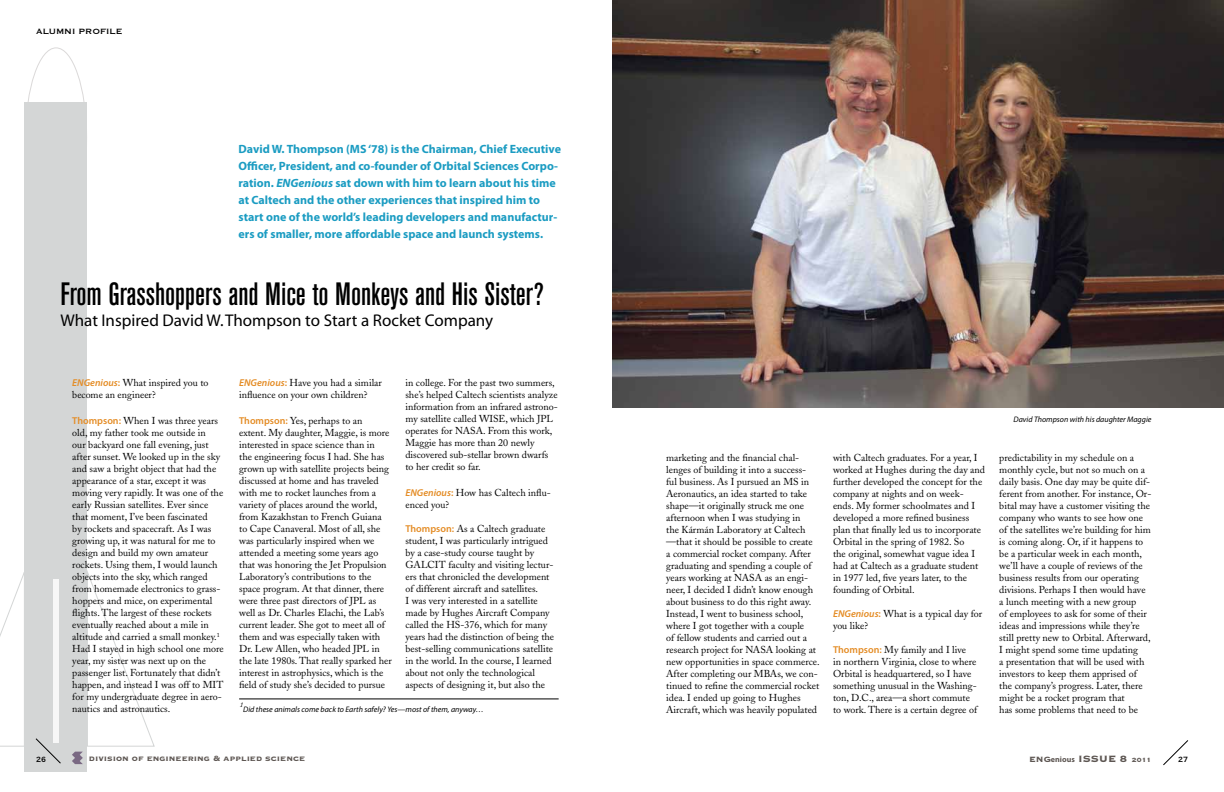
<style>
.page{position:relative;width:1224px;height:792px;background:#fff}
.page>*{position:absolute;margin:0;border:0;box-sizing:border-box;transform-origin:0 0}
.t1{font:500 condensed 32px "Akzidenz Grotesk BE";color:#000}
.t2{font:17px "Myriad";color:#000}
.t3{font:700 12px/17px "Myriad Pro";color:#1b9cc2}
.t4{font:10px/12px "Adobe Caslon";color:#000}
.t5{font:10px "Copperplate Thirty Three BC";color:#5d5652}
.t6{font:10px "Copperplate Thirty One BC";color:#000}
.t7{font:10px "Copperplate Thirty BC";color:#000}
.t8{font:italic 8px "Myriad Pro";color:#000}
.t9{font:700 8px "Myriad Pro";color:#5d5652}
.t10{font:italic 7px "Adobe Caslon";color:#000}
.s1{font-style:italic}
.s2{font-family:"Myriad Pro";font-weight:600;font-style:italic;color:#e48c25}
.s3{font-family:"Myriad Pro";font-weight:600;color:#e48c25}
.s4{font-family:"Copperplate Thirty Three BC";font-weight:400;font-size:10px}
.s5{font-family:"Copperplate Thirty Three BC";font-weight:400;font-size:12px}
.s6{font-family:"Copperplate Thirty Three BC";font-weight:400}
</style>
<div class="page">
<svg style="left:1163px;top:740px;width:25px;height:25px"></svg>
<div style="left:25px;top:102px;width:62px;height:670px;background:#d4d6d6"></div>
<div style="left:24px;top:764px;width:63px;height:8px;background:#d4d6d6"></div>
<img style="left:612px;top:0;width:612px;height:407px">
<svg style="left:0;top:571px;width:155px;height:193px"></svg>
<hr style="left:239px;top:699px;width:320px;height:1px;background:#000">
<p class="t6" style="left:36px;top:27px;width:88px">ALUMNI PROFILE</p>
<p class="t3" style="left:238px;top:140px;width:324px">David W. Thompson (MS ‘78) is the Chairman, Chief Executive Officer, President, and co-founder of Orbital Sciences Corpo&shy;ration. <span class="s1">ENGenious</span> sat down with him to learn about his time at Caltech and the other experiences that inspired him to start one of the world’s leading developers and manufactur&shy;ers of smaller, more affordable space and launch systems.</p>
<h1 class="t1" style="left:60px;top:276px;width:485px">From Grasshoppers and Mice to Monkeys and His Sister?</h1>
<h2 class="t2" style="left:60px;top:312px;width:434px">What Inspired David W. Thompson to Start a Rocket Company</h2>
<p class="t4" style="left:72px;top:377px;width:138px"><span class="s2">ENGenious</span><span class="s3">:</span> What inspired you to become an engineer?</p>
<p class="t4" style="left:72px;top:415px;width:153px"><span class="s3">Thompson:</span> When I was three years old, my father took me outside in<br>our backyard one fall evening, just after sunset. We looked up in the sky and saw a bright object that had the appearance of a star, except it was moving very rapidly. It was one of the early Russian satellites. Ever since that moment, I’ve been fascinated<br>by rockets and spacecraft. As I was growing up, it was natural for me to design and build my own amateur rockets. Using them, I would launch objects into the sky, which ranged from homemade electronics to grass&shy;hoppers and mice, on experimental flights. The largest of these rockets eventually reached about a mile in altitude and carried a small monkey.<sup>1<br></sup>Had I stayed in high school one more year, my sister was next up on the passenger list. Fortunately that didn’t happen, and instead I was off to MIT for my undergraduate degree in aero&shy;nautics and astronautics.</p>
<p class="t4" style="left:239px;top:377px;width:144px"><span class="s2">ENGenious</span><span class="s3">:</span> Have you had a similar influence on your own children?</p>
<p class="t4" style="left:239px;top:415px;width:154px"><span class="s3">Thompson:</span> Yes, perhaps to an extent. My daughter, Maggie, is more interested in space science than in<br>the engineering focus I had. She has grown up with satellite projects being discussed at home and has traveled with me to rocket launches from a variety of places around the world, from Kazakhstan to French Guiana to Cape Canaveral. Most of all, she was particularly inspired when we attended a meeting some years ago that was honoring the Jet Propulsion Laboratory’s contributions to the space program. At that dinner, there were three past directors of JPL as well as Dr. Charles Elachi, the Lab’s current leader. She got to meet all of them and was especially taken with Dr. Lew Allen, who headed JPL in the late 1980s. That really sparked her interest in astrophysics, which is the field of study she’s decided to pursue</p>
<p class="t4" style="left:405px;top:377px;width:154px">in college. For the past two summers, she’s helped Caltech scientists analyze information from an infrared astrono&shy;my satellite called WISE, which JPL operates for NASA. From this work, Maggie has more than 20 newly discovered sub-stellar brown dwarfs to her credit so far.</p>
<p class="t4" style="left:405px;top:487px;width:147px"><span class="s2">ENGenious</span><span class="s3">:</span> How has Caltech influ&shy;enced you?</p>
<p class="t4" style="left:405px;top:523px;width:150px"><span class="s3">Thompson:</span> As a Caltech graduate student, I was particularly intrigued by a case-study course taught by GALCIT faculty and visiting lectur&shy;ers that chronicled the development of different aircraft and satellites.<br>I was very interested in a satellite made by Hughes Aircraft Company called the HS-376, which for many years had the distinction of being the best-selling communications satellite in the world. In the course, I learned about not only the technological aspects of designing it, but also the</p>
<p class="t10" style="left:240px;top:701px;width:5px">1</p>
<p class="t8" style="left:243px;top:705px;width:242px">Did these animals come back to Earth safely? Yes—most of them, anyway…</p>
<p class="t4" style="left:666px;top:452px;width:155px">marketing and the financial chal&shy;lenges of building it into a success-<br>ful business. As I pursued an MS in Aeronautics, an idea started to take shape—it originally struck me one afternoon when I was studying in<br>the Kármán Laboratory at Caltech —that it should be possible to create<br>a commercial rocket company. After graduating and spending a couple of years working at NASA as an engi&shy;neer, I decided I didn’t know enough about business to do this right away.<br>Instead, I went to business school, where I got together with a couple<br>of fellow students and carried out a research project for NASA looking at new opportunities in space commerce.<br>After completing our MBAs, we con&shy;tinued to refine the commercial rocket idea. I ended up going to Hughes Aircraft, which was heavily populated</p>
<p class="t4" style="left:833px;top:452px;width:154px">with Caltech graduates. For a year, I worked at Hughes during the day and further developed the concept for the company at nights and on week&shy;ends. My former schoolmates and I developed a more refined business plan that finally led us to incorporate Orbital in the spring of 1982. So<br>the original, somewhat vague idea I had at Caltech as a graduate student in 1977 led, five years later, to the founding of Orbital.</p>
<p class="t4" style="left:833px;top:608px;width:151px"><span class="s2">ENGenious</span><span class="s3">:</span> What is a typical day for you like?</p>
<p class="t4" style="left:833px;top:644px;width:146px"><span class="s3">Thompson:</span> My family and I live<br>in northern Virginia, close to where Orbital is headquartered, so I have something unusual in the Washing&shy;ton, D.C., area—a short commute to work. There is a certain degree of</p>
<p class="t8" style="left:1014px;top:415px;width:139px">David Thompson with his daughter Maggie</p>
<p class="t4" style="left:999px;top:452px;width:154px">predictability in my schedule on a monthly cycle, but not so much on a daily basis. One day may be quite dif&shy;ferent from another. For instance, Or&shy;bital may have a customer visiting the company who wants to see how one of the satellites we’re building for him is coming along. Or, if it happens to be a particular week in each month, we’ll have a couple of reviews of the business results from our operating divisions. Perhaps I then would have a lunch meeting with a new group<br>of employees to ask for some of their ideas and impressions while they’re still pretty new to Orbital. Afterward, I might spend some time updating<br>a presentation that will be used with investors to keep them apprised of the company’s progress. Later, there might be a rocket program that<br>has some problems that need to be</p>
<p class="t7" style="left:36px;top:755px;width:11px">26</p>
<p class="t5" style="left:89px;top:753px;width:218px">division of engineering &amp; applied science</p>
<p class="t9" style="left:1029px;top:754px;width:124px"><span class="s4">ENG</span>enious <span class="s5">ISSUE 8</span> <span class="s6">2011</span></p>
<p class="t7" style="left:1178px;top:755px;width:11px">27</p>
</div>
